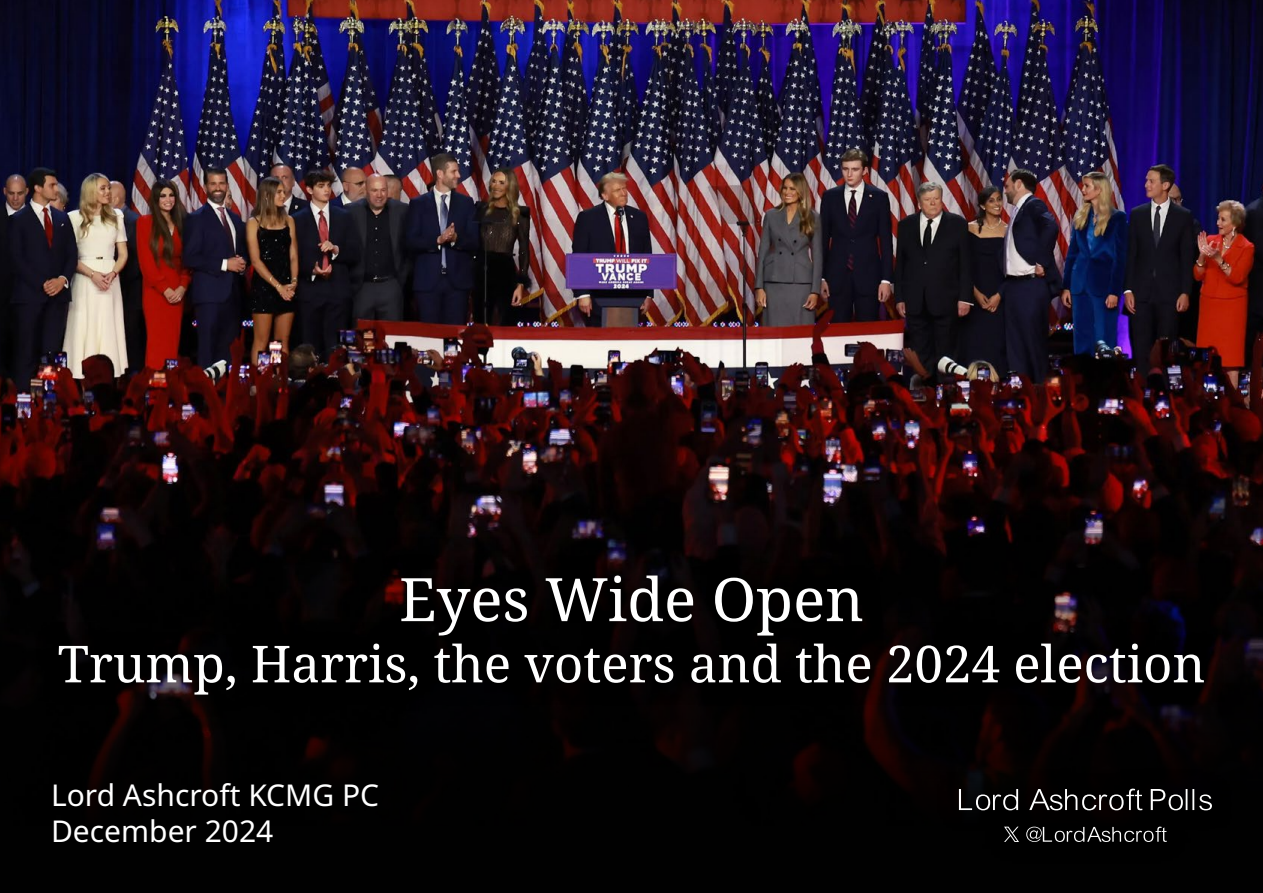
<style>
.page{position:relative;width:1263px;height:893px;background:#010101}
.page>*{position:absolute;margin:0;border:0;box-sizing:border-box;transform-origin:0 0}
.t1{font:60px "Noto Serif";color:#fff}
.t2{font:51px "Noto Serif";color:#fff}
.Text{font:30px/36px "Noto Sans";color:#fff}
</style>
<div class="page">
<img style="left:0;top:0;width:1263px;height:803px">
<div style="left:36px;top:552px;width:1189px;height:166px;background:#000"></div>
<div style="left:937px;top:768px;width:295px;height:95px;background:#000"></div>
<svg style="left:959px;top:789px;width:253px;height:21px"></svg>
<svg style="left:1026px;top:827px;width:141px;height:15px"></svg>
<svg style="left:1004px;top:827px;width:15px;height:15px"></svg>
<p class="t1" style="left:399px;top:558px;width:466px">Eyes Wide Open</p>
<p class="t2" style="left:58px;top:629px;width:1149px">Trump, Harris, the voters and the 2024 election</p>
<p class="Text" style="left:51px;top:778px;width:330px">Lord Ashcroft KCMG PC<br>December 2024</p>
</div>
